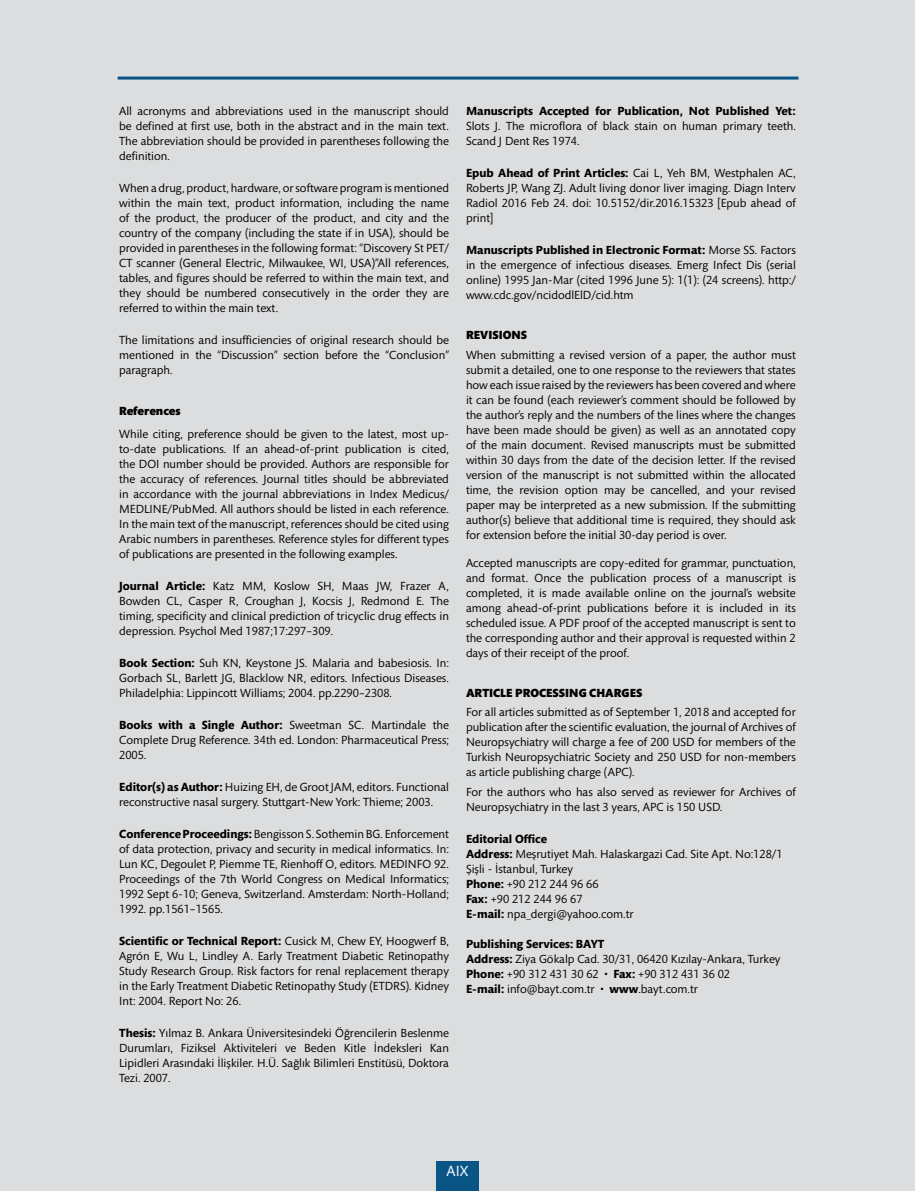
<style>
.page{position:relative;width:915px;height:1191px;background:#fff}
.page>*{position:absolute;margin:0;border:0;box-sizing:border-box;transform-origin:0 0}
.t1{font:15px "Mundo Sans Std";color:#fff}
.t2{font:12px/15px "Mundo Sans Std";color:#000;text-align:justify}
.t3{font:700 12px "Mundo Sans Std";color:#000}
.t4{font:900 12px "Mundo Sans Std";color:#000}
.s1{font-weight:700}
</style>
<div class="page">
<div style="left:0;top:0;width:914px;height:1191px;background:#dcddde"></div>
<div style="left:436px;top:1161px;width:42px;height:30px;background:#085586"></div>
<hr style="left:118px;top:77px;width:680px;height:3px;background:#085586">
<p class="t2" style="left:119px;top:104px;width:331px">All acronyms and abbreviations used in the manuscript should be defined at first use, both in the abstract and in the main text.<br>The abbreviation should be provided in parentheses following the definition.</p>
<p class="t2" style="left:119px;top:181px;width:331px">When a drug, product, hardware, or software program is mentioned within the main text, product information, including the name of the product, the producer of the product, and city and the country of the company (including the state if in USA), should be provided in parentheses in the following format: “Discovery St PET/ CT scanner (General Electric, Milwaukee, WI, USA)”All references, tables, and figures should be referred to within the main text, and they should be numbered consecutively in the order they are referred to within the main text.</p>
<p class="t2" style="left:119px;top:333px;width:331px">The limitations and insufficiencies of original research should be mentioned in the “Discussion” section before the “Conclusion” paragraph.</p>
<p class="t4" style="left:119px;top:404px;width:63px">References</p>
<p class="t2" style="left:119px;top:427px;width:331px">While citing, preference should be given to the latest, most up&shy;to-date publications. If an ahead-of-print publication is cited, the DOI number should be provided. Authors are responsible for the accuracy of references. Journal titles should be abbreviated in accordance with the journal abbreviations in Index Medicus/ MEDLINE/PubMed. All authors should be listed in each reference.<br>In the main text of the manuscript, references should be cited using Arabic numbers in parentheses. Reference styles for different types of publications are presented in the following examples.</p>
<p class="t2" style="left:119px;top:579px;width:331px"><span class="s1">Journal Article:</span> Katz MM, Koslow SH, Maas JW, Frazer A, Bowden CL, Casper R, Croughan J, Kocsis J, Redmond E. The timing, specificity and clinical prediction of tricyclic drug effects in depression. Psychol Med 1987;17:297–309.</p>
<p class="t2" style="left:119px;top:656px;width:331px"><span class="s1">Book Section:</span> Suh KN, Keystone JS. Malaria and babesiosis. In:<br>Gorbach SL, Barlett JG, Blacklow NR, editors. Infectious Diseases.<br>Philadelphia: Lippincott Williams; 2004. pp.2290–2308.</p>
<p class="t2" style="left:119px;top:718px;width:331px"><span class="s1">Books with a Single Author:</span> Sweetman SC. Martindale the Complete Drug Reference. 34th ed. London: Pharmaceutical Press; 2005.</p>
<p class="t2" style="left:119px;top:780px;width:331px"><span class="s1">Editor(s) as Author:</span> Huizing EH, de Groot JAM, editors. Functional reconstructive nasal surgery. Stuttgart-New York: Thieme; 2003.</p>
<p class="t2" style="left:119px;top:827px;width:331px"><span class="s1">Conference Proceedings:</span> Bengisson S. Sothemin BG. Enforcement of data protection, privacy and security in medical informatics. In:<br>Lun KC, Degoulet P, Piemme TE, Rienhoff O, editors. MEDINFO 92.<br>Proceedings of the 7th World Congress on Medical Informatics; 1992 Sept 6-10; Geneva, Switzerland. Amsterdam: North-Holland; 1992. pp.1561–1565.</p>
<p class="t2" style="left:119px;top:934px;width:331px"><span class="s1">Scientific or Technical Report:</span> Cusick M, Chew EY, Hoogwerf B, Agrón E, Wu L, Lindley A. Early Treatment Diabetic Retinopathy Study Research Group. Risk factors for renal replacement therapy in the Early Treatment Diabetic Retinopathy Study (ETDRS). Kidney Int: 2004. Report No: 26.</p>
<p class="t2" style="left:119px;top:1026px;width:331px"><span class="s1">Thesis:</span> Yılmaz B. Ankara Üniversitesindeki Öğrencilerin Beslenme Durumları, Fiziksel Aktiviteleri ve Beden Kitle İndeksleri Kan Lipidleri Arasındaki İlişkiler. H.Ü. Sağlık Bilimleri Enstitüsü, Doktora Tezi. 2007.</p>
<p class="t3" style="left:466px;top:104px;width:331px">Manuscripts Accepted for Publication, Not Published Yet:</p>
<p class="t2" style="left:466px;top:119px;width:331px">Slots J. The microflora of black stain on human primary teeth.<br>Scand J Dent Res 1974.</p>
<p class="t2" style="left:466px;top:166px;width:331px"><span class="s1">Epub Ahead of Print Articles:</span> Cai L, Yeh BM, Westphalen AC, Roberts JP, Wang ZJ. Adult living donor liver imaging. Diagn Interv Radiol 2016 Feb 24. doi: 10.5152/dir.2016.15323 [Epub ahead of print]</p>
<p class="t2" style="left:466px;top:243px;width:331px"><span class="s1">Manuscripts Published in Electronic Format:</span> Morse SS. Factors in the emergence of infectious diseases. Emerg Infect Dis (serial online) 1995 Jan-Mar (cited 1996 June 5): 1(1): (24 screens). http:/ www.cdc.gov/ncidodlElD/cid.htm</p>
<p class="t4" style="left:466px;top:329px;width:63px">REVISIONS</p>
<p class="t2" style="left:466px;top:347px;width:331px">When submitting a revised version of a paper, the author must submit a detailed, one to one response to the reviewers that states how each issue raised by the reviewers has been covered and where it can be found (each reviewer’s comment should be followed by the author’s reply and the numbers of the lines where the changes have been made should be given) as well as an annotated copy of the main document. Revised manuscripts must be submitted within 30 days from the date of the decision letter. If the revised version of the manuscript is not submitted within the allocated time, the revision option may be cancelled, and your revised paper may be interpreted as a new submission. If the submitting author(s) believe that additional time is required, they should ask for extension before the initial 30-day period is over.</p>
<p class="t2" style="left:466px;top:555px;width:331px">Accepted manuscripts are copy-edited for grammar, punctuation, and format. Once the publication process of a manuscript is completed, it is made available online on the journal’s website among ahead-of-print publications before it is included in its scheduled issue. A PDF proof of the accepted manuscript is sent to the corresponding author and their approval is requested within 2 days of their receipt of the proof.</p>
<p class="t4" style="left:466px;top:686px;width:178px">ARTICLE PROCESSING CHARGES</p>
<p class="t2" style="left:466px;top:705px;width:331px">For all articles submitted as of September 1, 2018 and accepted for publication after the scientific evaluation, the journal of Archives of Neuropsychiatry will charge a fee of 200 USD for members of the Turkish Neuropsychiatric Society and 250 USD for non-members as article publishing charge (APC).</p>
<p class="t2" style="left:466px;top:784px;width:331px">For the authors who has also served as reviewer for Archives of<br>Neuropsychiatry in the last 3 years, APC is 150 USD.</p>
<p class="t2" style="left:466px;top:831px;width:318px;text-align:left"><span class="s1">Editorial Office<br>Address:</span> Meşrutiyet Mah. Halaskargazi Cad. Site Apt. No:128/1<br>Şişli - İstanbul, Turkey<br><span class="s1">Phone:</span> +90 212 244 96 66<br><span class="s1">Fax:</span> +90 212 244 96 67<br><span class="s1">E-mail:</span> npa_dergi@yahoo.com.tr</p>
<p class="t2" style="left:466px;top:936px;width:316px;text-align:left"><span class="s1">Publishing Services: BAYT<br>Address:</span> Ziya Gökalp Cad. 30/31, 06420 Kızılay-Ankara, Turkey <span class="s1">Phone:</span> +90 312 431 30 62 • <span class="s1">Fax:</span> +90 312 431 36 02<br><span class="s1">E-mail:</span> info@bayt.com.tr • <span class="s1">www</span>.bayt.com.tr</p>
<p class="t1" style="left:446px;top:1162px;width:23px">AIX</p>
</div>
